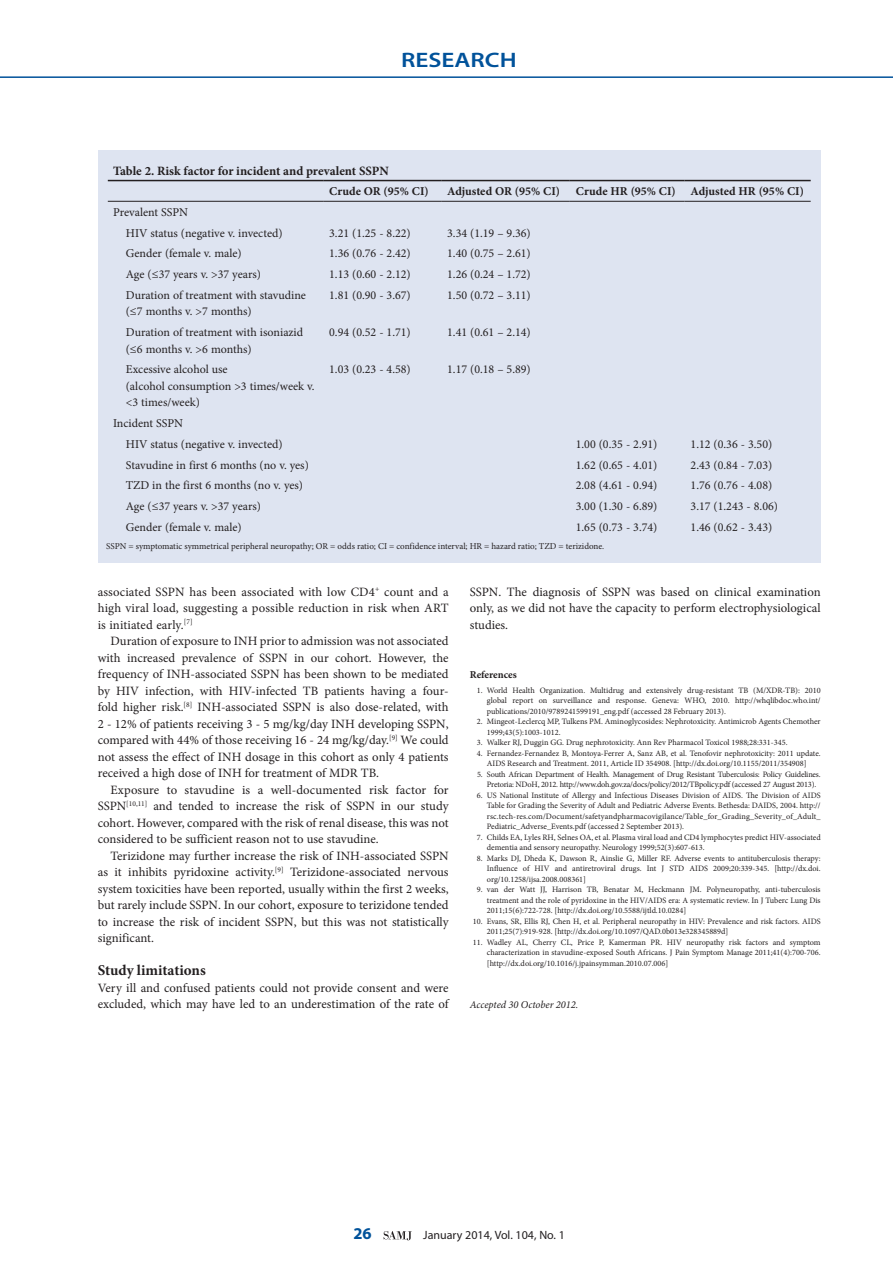
<style>
.page{position:relative;width:893px;height:1263px;background:#fff}
.page>*{position:absolute;margin:0;border:0;box-sizing:border-box;transform-origin:0 0}
.t1{font:600 21px "Myriad Pro";color:#01529a;scale:1.2 1}
.t2{font:700 16.5px "Myriad Pro";color:#01529a}
.C_HEAD{font:700 15px "Minion Pro";color:#231f20}
.BODY_TEXT_INDENT{font:12.75px/16.5px "Minion Pro";color:#231f20;text-align:justify}
.BODY_TEXT_1ST_PARAGR{font:12.75px/16.5px "Minion Pro";color:#231f20;text-align:justify}
.TABLE_HEAD{font:700 12.75px "Minion Pro";color:#231f20}
.TABLE_COPY_INDENT{font:12px/16.5px "Minion Pro";letter-spacing:-.005em;color:#231f20}
.TABLE_COPY{font:12px "Minion Pro";color:#231f20}
.TABLE_FIELD_NAME{font:700 12px "Minion Pro";color:#231f20}
.t3{font:12px "Myriad Pro";color:#231f20}
.ACCEPTED{font:italic 10.5px "Minion Pro";letter-spacing:-.005em;color:#231f20}
.REFERENCE_HEADING{font:700 10.5px "Minion Pro";letter-spacing:-.005em;color:#231f20}
.TABLE_FOOTNOTE{font:9px "Minion Pro";color:#231f20}
.t4{font:8.25px/10.5px "Minion Pro";color:#231f20;text-align:justify}
.t5{font:8.25px/10.5px "Minion Pro";letter-spacing:-.02em;color:#231f20}
</style>
<div class="page">
<hr style="left:0;top:76px;width:893px;height:2px;background:#01529a">
<svg style="left:384px;top:1231px;width:28px;height:9px"></svg>
<div style="left:98px;top:150px;width:723px;height:413px;background:#dee4f1"></div>
<hr style="left:108px;top:180px;width:215px;height:1px;background:#231f20">
<hr style="left:323px;top:180px;width:118px;height:1px;background:#231f20">
<hr style="left:441px;top:180px;width:129px;height:1px;background:#231f20">
<hr style="left:570px;top:180px;width:115px;height:1px;background:#231f20">
<hr style="left:685px;top:180px;width:126px;height:1px;background:#231f20">
<hr style="left:108px;top:201px;width:215px;height:1px;background:#231f20">
<hr style="left:323px;top:201px;width:118px;height:1px;background:#231f20">
<hr style="left:441px;top:201px;width:129px;height:1px;background:#231f20">
<hr style="left:570px;top:201px;width:115px;height:1px;background:#231f20">
<hr style="left:685px;top:201px;width:126px;height:1px;background:#231f20">
<h1 class="t1" style="left:401px;top:47px;width:98px">RESEARCH</h1>
<p class="TABLE_HEAD" style="left:113px;top:161px;width:277px">Table 2. Risk factor for incident and prevalent SSPN</p>
<p class="TABLE_FIELD_NAME" style="left:329px;top:183px;width:101px">Crude OR (95% CI)</p>
<p class="TABLE_FIELD_NAME" style="left:447px;top:183px;width:114px">Adjusted OR (95% CI)</p>
<p class="TABLE_FIELD_NAME" style="left:576px;top:183px;width:101px">Crude HR (95% CI)</p>
<p class="TABLE_FIELD_NAME" style="left:691px;top:183px;width:115px">Adjusted HR (95% CI)</p>
<p class="TABLE_COPY" style="left:113px;top:204px;width:76px">Prevalent SSPN</p>
<p class="TABLE_COPY_INDENT" style="left:126px;top:225px;width:158px">HIV status (negative v. invected)</p>
<p class="TABLE_COPY" style="left:329px;top:225px;width:83px">3.21 (1.25 - 8.22)</p>
<p class="TABLE_COPY" style="left:447px;top:225px;width:85px">3.34 (1.19 – 9.36)</p>
<p class="TABLE_COPY_INDENT" style="left:126px;top:245px;width:117px">Gender (female v. male)</p>
<p class="TABLE_COPY" style="left:329px;top:246px;width:83px">1.36 (0.76 - 2.42)</p>
<p class="TABLE_COPY" style="left:447px;top:246px;width:85px">1.40 (0.75 – 2.61)</p>
<p class="TABLE_COPY_INDENT" style="left:126px;top:266px;width:137px">Age (≤37 years v. &gt;37 years)</p>
<p class="TABLE_COPY" style="left:329px;top:266px;width:83px">1.13 (0.60 - 2.12)</p>
<p class="TABLE_COPY" style="left:447px;top:266px;width:85px">1.26 (0.24 – 1.72)</p>
<p class="TABLE_COPY_INDENT" style="left:126px;top:287px;width:182px">Duration of treatment with stavudine (≤7 months v. &gt;7 months)</p>
<p class="TABLE_COPY" style="left:329px;top:287px;width:83px">1.81 (0.90 - 3.67)</p>
<p class="TABLE_COPY" style="left:447px;top:287px;width:85px">1.50 (0.72 – 3.11)</p>
<p class="TABLE_COPY_INDENT" style="left:126px;top:324px;width:179px">Duration of treatment with isoniazid (≤6 months v. &gt;6 months)</p>
<p class="TABLE_COPY" style="left:329px;top:324px;width:83px">0.94 (0.52 - 1.71)</p>
<p class="TABLE_COPY" style="left:447px;top:324px;width:85px">1.41 (0.61 – 2.14)</p>
<p class="TABLE_COPY_INDENT" style="left:126px;top:361px;width:190px">Excessive alcohol use<br>(alcohol consumption &gt;3 times/week v. &lt;3 times/week)</p>
<p class="TABLE_COPY" style="left:329px;top:361px;width:83px">1.03 (0.23 - 4.58)</p>
<p class="TABLE_COPY" style="left:447px;top:361px;width:85px">1.17 (0.18 – 5.89)</p>
<p class="TABLE_COPY" style="left:113px;top:415px;width:71px">Incident SSPN</p>
<p class="TABLE_COPY_INDENT" style="left:126px;top:436px;width:158px">HIV status (negative v. invected)</p>
<p class="TABLE_COPY" style="left:576px;top:436px;width:83px">1.00 (0.35 - 2.91)</p>
<p class="TABLE_COPY" style="left:691px;top:436px;width:83px">1.12 (0.36 - 3.50)</p>
<p class="TABLE_COPY_INDENT" style="left:126px;top:456px;width:185px">Stavudine in first 6 months (no v. yes)</p>
<p class="TABLE_COPY" style="left:576px;top:457px;width:83px">1.62 (0.65 - 4.01)</p>
<p class="TABLE_COPY" style="left:691px;top:457px;width:83px">2.43 (0.84 - 7.03)</p>
<p class="TABLE_COPY_INDENT" style="left:126px;top:477px;width:179px">TZD in the first 6 months (no v. yes)</p>
<p class="TABLE_COPY" style="left:576px;top:477px;width:83px">2.08 (4.61 - 0.94)</p>
<p class="TABLE_COPY" style="left:691px;top:477px;width:83px">1.76 (0.76 - 4.08)</p>
<p class="TABLE_COPY_INDENT" style="left:126px;top:498px;width:137px">Age (≤37 years v. &gt;37 years)</p>
<p class="TABLE_COPY" style="left:576px;top:498px;width:83px">3.00 (1.30 - 6.89)</p>
<p class="TABLE_COPY" style="left:691px;top:498px;width:89px">3.17 (1.243 - 8.06)</p>
<p class="TABLE_COPY_INDENT" style="left:126px;top:519px;width:117px">Gender (female v. male)</p>
<p class="TABLE_COPY" style="left:576px;top:519px;width:83px">1.65 (0.73 - 3.74)</p>
<p class="TABLE_COPY" style="left:691px;top:519px;width:83px">1.46 (0.62 - 3.43)</p>
<p class="TABLE_FOOTNOTE" style="left:106px;top:541px;width:499px">SSPN = symptomatic symmetrical peripheral neuropathy; OR = odds ratio; CI = confidence interval; HR = hazard ratio; TZD = terizidone.</p>
<p class="BODY_TEXT_1ST_PARAGR" style="left:98px;top:583px;width:352px">associated SSPN has been associated with low CD4<sup>+</sup> count and a high viral load, suggesting a possible reduction in risk when ART is initiated early.<sup>[7]</sup></p>
<p class="BODY_TEXT_INDENT" style="left:98px;top:633px;width:352px;text-indent:13px">Duration of exposure to INH prior to admission was not associated with increased prevalence of SSPN in our cohort. However, the frequency of INH-associated SSPN has been shown to be mediated by HIV infection, with HIV-infected TB patients having a four&shy;fold higher risk.<sup>[8]</sup> INH-associated SSPN is also dose-related, with 2 - 12% of patients receiving 3 - 5 mg/kg/day INH developing SSPN, compared with 44% of those receiving 16 - 24 mg/kg/day.<sup>[9]</sup> We could not assess the effect of INH dosage in this cohort as only 4 patients received a high dose of INH for treatment of MDR TB.</p>
<p class="BODY_TEXT_INDENT" style="left:98px;top:781px;width:352px;text-indent:13px">Exposure to stavudine is a well-documented risk factor for SSPN<sup>[10,11]</sup> and tended to increase the risk of SSPN in our study cohort. However, compared with the risk of renal disease, this was not considered to be sufficient reason not to use stavudine.</p>
<p class="BODY_TEXT_INDENT" style="left:98px;top:847px;width:352px;text-indent:13px">Terizidone may further increase the risk of INH-associated SSPN as it inhibits pyridoxine activity.<sup>[9]</sup> Terizidone-associated nervous system toxicities have been reported, usually within the first 2 weeks, but rarely include SSPN. In our cohort, exposure to terizidone tended to increase the risk of incident SSPN, but this was not statistically significant.</p>
<h3 class="C_HEAD" style="left:98px;top:960px;width:110px">Study limitations</h3>
<p class="BODY_TEXT_1ST_PARAGR" style="left:98px;top:979px;width:352px">Very ill and confused patients could not provide consent and were excluded, which may have led to an underestimation of the rate of</p>
<p class="BODY_TEXT_1ST_PARAGR" style="left:470px;top:583px;width:352px">SSPN. The diagnosis of SSPN was based on clinical examination only, as we did not have the capacity to perform electrophysiological studies.</p>
<h5 class="REFERENCE_HEADING" style="left:470px;top:667px;width:48px">References</h5>
<p class="t4" style="left:487px;top:685px;width:335px;text-indent:-10px">1. World Health Organization. Multidrug and extensively drug-resistant TB (M/XDR-TB): 2010 global report on surveillance and response. Geneva: WHO, 2010. http://whqlibdoc.who.int/ publications/2010/9789241599191_eng.pdf (accessed 28 February 2013).</p>
<p class="t4" style="left:487px;top:716px;width:335px;text-indent:-10px">2. Mingeot-Leclercq MP, Tulkens PM. Aminoglycosides: Nephrotoxicity. Antimicrob Agents Chemother<br>1999;43(5):1003-1012.</p>
<p class="t4" style="left:477px;top:737px;width:312px">3. Walker RJ, Duggin GG. Drug nephrotoxicity. Ann Rev Pharmacol Toxicol 1988;28:331-345.</p>
<p class="t4" style="left:477px;top:748px;width:345px;text-align:center">4. Fernandez-Fernandez B, Montoya-Ferrer A, Sanz AB, et al. Tenofovir nephrotoxicity: 2011 update.<br>AIDS Research and Treatment. 2011, Article ID 354908. [http://dx.doi.org/10.1155/2011/354908]</p>
<p class="t5" style="left:487px;top:769px;width:335px;text-indent:-10px">5. South African Department of Health. Management of Drug Resistant Tuberculosis: Policy Guidelines.<br>Pretoria: NDoH, 2012. http://www.doh.gov.za/docs/policy/2012/TBpolicy.pdf (accessed 27 August 2013).</p>
<p class="t4" style="left:487px;top:790px;width:335px;text-indent:-10px">6. US National Institute of Allergy and Infectious Diseases Division of AIDS. The Division of AIDS Table for Grading the Severity of Adult and Pediatric Adverse Events. Bethesda: DAIDS, 2004. http:// rsc.tech-res.com/Document/safetyandpharmacovigilance/Table_for_Grading_Severity_of_Adult_ Pediatric_Adverse_Events.pdf (accessed 2 September 2013).</p>
<p class="t4" style="left:487px;top:832px;width:335px;text-indent:-10px">7. Childs EA, Lyles RH, Selnes OA, et al. Plasma viral load and CD4 lymphocytes predict HIV-associated dementia and sensory neuropathy. Neurology 1999;52(3):607-613.</p>
<p class="t4" style="left:487px;top:853px;width:335px;text-indent:-10px">8. Marks DJ, Dheda K, Dawson R, Ainslie G, Miller RF. Adverse events to antituberculosis therapy:<br>Influence of HIV and antiretroviral drugs. Int J STD AIDS 2009;20:339-345. [http://dx.doi. org/10.1258/ijsa.2008.008361]</p>
<p class="t4" style="left:487px;top:884px;width:335px;text-indent:-10px">9. van der Watt JJ, Harrison TB, Benatar M, Heckmann JM. Polyneuropathy, anti-tuberculosis treatment and the role of pyridoxine in the HIV/AIDS era: A systematic review. In J Tuberc Lung Dis 2011;15(6):722-728. [http://dx.doi.org/10.5588/ijtld.10.0284]</p>
<p class="t4" style="left:487px;top:916px;width:335px;text-indent:-14px">10. Evans, SR, Ellis RJ, Chen H, et al. Peripheral neuropathy in HIV: Prevalence and risk factors. AIDS<br>2011;25(7):919-928. [http://dx.doi.org/10.1097/QAD.0b013e328345889d]</p>
<p class="t4" style="left:487px;top:937px;width:335px;text-indent:-14px">11. Wadley AL, Cherry CL, Price P, Kamerman PR. HIV neuropathy risk factors and symptom characterization in stavudine-exposed South Africans. J Pain Symptom Manage 2011;41(4):700-706. [http://dx.doi.org/10.1016/j.jpainsymman.2010.07.006]</p>
<p class="ACCEPTED" style="left:470px;top:998px;width:110px">Accepted 30 October 2012.</p>
<p class="t2" style="left:353px;top:1224px;width:20px">26</p>
<p class="t3" style="left:423px;top:1229px;width:143px">January 2014, Vol. 104, No. 1</p>
</div>
